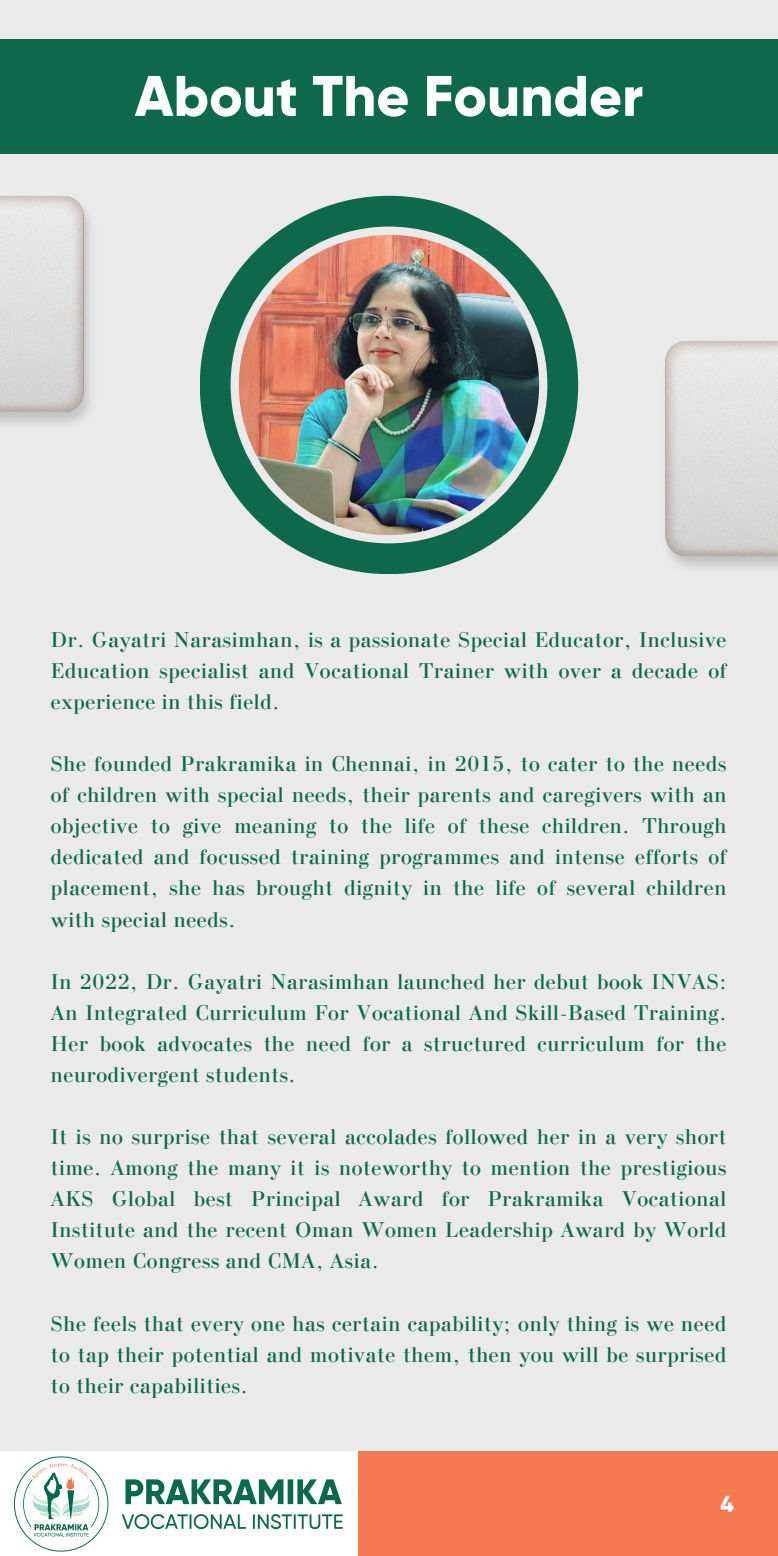
<style>
.page{position:relative;width:778px;height:1556px;background:#fff}
.page>*{position:absolute;margin:0;border:0;box-sizing:border-box;transform-origin:0 0}
.t1{font:800 57px "Gilroy";color:#fff}
.t2{font:800 23.1px "Gilroy";color:#fff}
.t3{font:22.53px/31.1px "Bodoni";letter-spacing:.03em;color:#0e684b;text-align:justify}
</style>
<div class="page">
<div style="left:0;top:0;width:778px;height:1555px;background:#eaeaea"></div>
<img style="left:200px;top:196px;width:378px;height:378px">
<div style="left:0;top:39px;width:778px;height:115px;background:#0e684b"></div>
<div style="left:0;top:1451px;width:778px;height:104px;background:#f47951"></div>
<img style="left:0;top:1451px;width:358px;height:104px">
<img style="left:665px;top:341px;width:113px;height:227px">
<img style="left:0;top:196px;width:91px;height:228px">
<h1 class="t1" style="left:135px;top:61px;width:510px">About The Founder</h1>
<p class="t3" style="left:51px;top:624px;width:677px">Dr. Gayatri Narasimhan, is a passionate Special Educator, Inclusive Education specialist and Vocational Trainer with over a decade of experience in this field.</p>
<p class="t3" style="left:51px;top:749px;width:677px">She founded Prakramika in Chennai, in 2015, to cater to the needs of children with special needs, their parents and caregivers with an objective to give meaning to the life of these children. Through dedicated and focussed training programmes and intense efforts of placement, she has brought dignity in the life of several children with special needs.</p>
<p class="t3" style="left:51px;top:966px;width:677px">In 2022, Dr. Gayatri Narasimhan launched her debut book INVAS:<br>An Integrated Curriculum For Vocational And Skill-Based Training.<br>Her book advocates the need for a structured curriculum for the neurodivergent students.</p>
<p class="t3" style="left:51px;top:1121px;width:677px">It is no surprise that several accolades followed her in a very short time. Among the many it is noteworthy to mention the prestigious AKS Global best Principal Award for Prakramika Vocational Institute and the recent Oman Women Leadership Award by World Women Congress and CMA, Asia.</p>
<p class="t3" style="left:51px;top:1308px;width:677px">She feels that every one has certain capability; only thing is we need to tap their potential and motivate them, then you will be surprised to their capabilities.</p>
<p class="t2" style="left:720px;top:1489px;width:15px">4</p>
</div>
